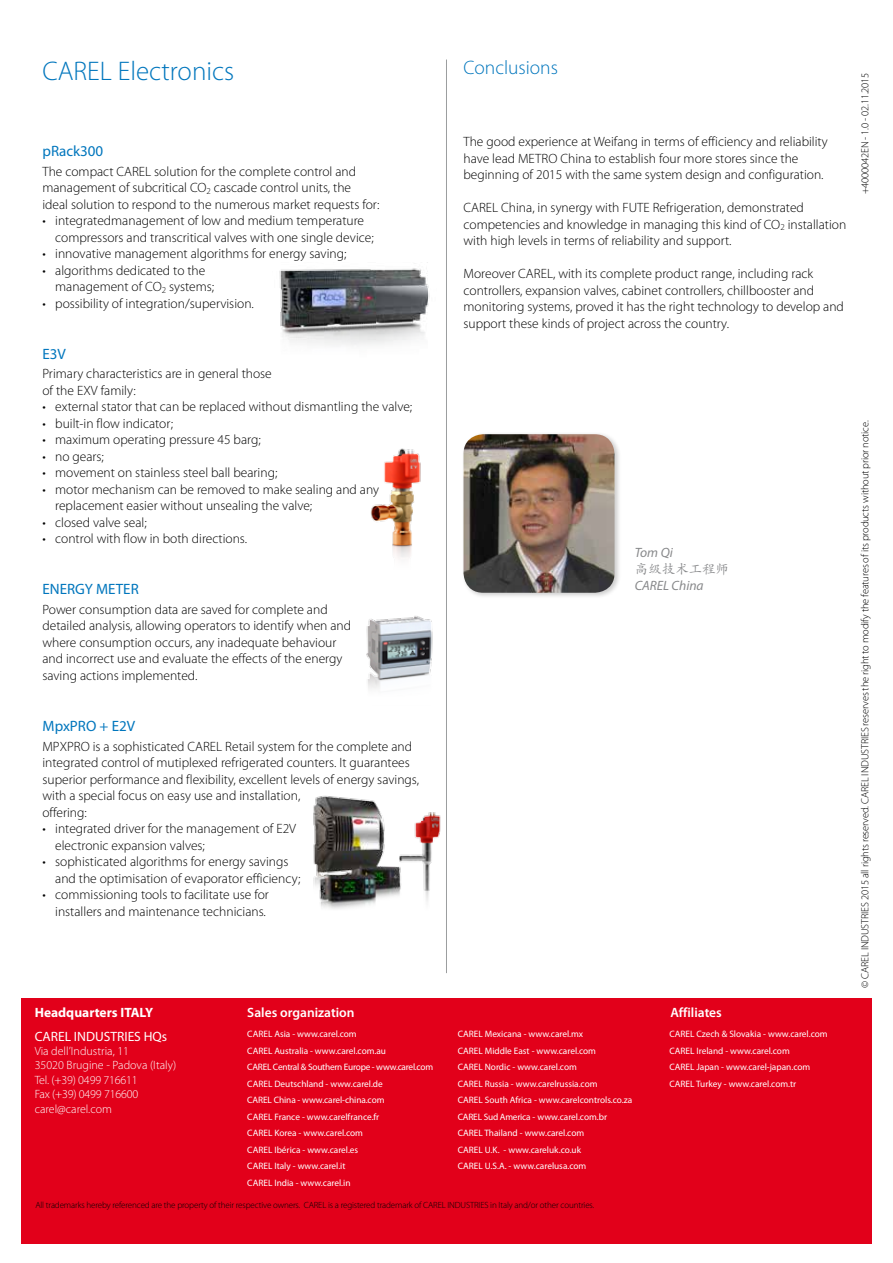
<style>
.page{position:relative;width:893px;height:1263px;background:#fff}
.page>*{position:absolute;margin:0;border:0;box-sizing:border-box;transform-origin:0 0}
.t1{font:300 27px "Myriad Pro";color:#0076bd}
.t2{font:300 19.5px "Myriad Pro";color:#0076bd}
.t3{font:15px "Myriad Pro";color:#0076bd}
.t4{font:300 13.5px/16.5px "Myriad Pro";color:#000}
.t5{font:600 13.5px "Myriad Pro";color:#fff}
.t6{font:13.5px "Myriad Pro";color:#fff}
.t7{font:700 13.5px "Myriad Pro";color:#fff}
.t8{font:italic 13.5px "Myriad Pro";color:#87888a}
.t9{font:13.5px "Adobe Kaiti Std";color:#87888a}
.t10{font:300 12px/14.4px "Myriad Pro";color:#fff}
.t11{font:300 10.5px "Myriad Pro";letter-spacing:-.015em;color:#000}
.t12{font:9.3px/16.5px "Myriad Pro";color:#fff}
.t13{font:300 9px "Myriad Pro";letter-spacing:-.015em;color:#000}
</style>
<div class="page">
<div style="left:21px;top:998px;width:851px;height:245px;background:#e2001a"></div>
<div style="left:461px;top:432px;width:160px;height:168px;background:#000;opacity:.2"></div>
<img style="left:463px;top:434px;width:152px;height:159px">
<hr style="left:446px;top:60px;width:1px;height:913px;background:#9c9e9f">
<img style="left:279px;top:268px;width:151px;height:78px">
<img style="left:370px;top:448px;width:51px;height:110px">
<img style="left:366px;top:616px;width:67px;height:73px">
<img style="left:410px;top:812px;width:31px;height:90px">
<img style="left:313px;top:795px;width:97px;height:114px">
<h1 class="t1" style="left:42px;top:56px;width:193px">CAREL Electronics</h1>
<h2 class="t2" style="left:463px;top:57px;width:96px">Conclusions</h2>
<p class="t3" style="left:42px;top:143px;width:62px">pRack300</p>
<p class="t4" style="left:42px;top:163px;width:338px">The compact CAREL solution for the complete control and management of subcritical CO<sub>2</sub> cascade control units, the ideal solution to respond to the numerous market requests for:</p>
<p class="t4" style="left:55px;top:212px;width:320px;text-indent:-13px">• integratedmanagement of low and medium temperature compressors and transcritical valves with one single device;</p>
<p class="t4" style="left:42px;top:245px;width:306px">• innovative management algorithms for energy saving;</p>
<p class="t4" style="left:55px;top:262px;width:161px;text-indent:-13px">• algorithms dedicated to the management of CO<sub>2</sub> systems;</p>
<p class="t4" style="left:42px;top:295px;width:213px">• possibility of integration/supervision.</p>
<p class="t3" style="left:42px;top:345px;width:25px">E3V</p>
<p class="t4" style="left:42px;top:366px;width:231px">Primary characteristics are in general those of the EXV family:</p>
<p class="t4" style="left:42px;top:399px;width:371px">• external stator that can be replaced without dismantling the valve;</p>
<p class="t4" style="left:42px;top:415px;width:132px">• built-in flow indicator;</p>
<p class="t4" style="left:42px;top:432px;width:220px">• maximum operating pressure 45 barg;</p>
<p class="t4" style="left:42px;top:448px;width:63px">• no gears;</p>
<p class="t4" style="left:42px;top:465px;width:236px">• movement on stainless steel ball bearing;</p>
<p class="t4" style="left:55px;top:481px;width:325px;text-indent:-13px">• motor mechanism can be removed to make sealing and any replacement easier without unsealing the valve;</p>
<p class="t4" style="left:42px;top:514px;width:106px">• closed valve seal;</p>
<p class="t4" style="left:42px;top:531px;width:206px">• control with flow in both directions.</p>
<p class="t3" style="left:42px;top:581px;width:98px">ENERGY METER</p>
<p class="t4" style="left:42px;top:601px;width:310px">Power consumption data are saved for complete and detailed analysis, allowing operators to identify when and where consumption occurs, any inadequate behaviour and incorrect use and evaluate the effects of the energy saving actions implemented.</p>
<p class="t3" style="left:42px;top:718px;width:94px">MpxPRO + E2V</p>
<p class="t4" style="left:42px;top:738px;width:378px">MPXPRO is a sophisticated CAREL Retail system for the complete and integrated control of mutiplexed refrigerated counters. It guarantees superior performance and flexibility, excellent levels of energy savings, with a special focus on easy use and installation,<br>offering:</p>
<p class="t4" style="left:55px;top:821px;width:242px;text-indent:-13px">• integrated driver for the management of E2V electronic expansion valves;</p>
<p class="t4" style="left:55px;top:854px;width:247px;text-indent:-13px">• sophisticated algorithms for energy savings and the optimisation of evaporator efficiency;</p>
<p class="t4" style="left:42px;top:887px;width:228px;text-align:right">• commissioning tools to facilitate use for installers and maintenance technicians.</p>
<p class="t4" style="left:463px;top:134px;width:366px">The good experience at Weifang in terms of efficiency and reliability have lead METRO China to establish four more stores since the beginning of 2015 with the same system design and configuration.</p>
<p class="t4" style="left:463px;top:200px;width:384px">CAREL China, in synergy with FUTE Refrigeration, demonstrated competencies and knowledge in managing this kind of CO<sub>2</sub> installation with high levels in terms of reliability and support.</p>
<p class="t4" style="left:463px;top:266px;width:382px">Moreover CAREL, with its complete product range, including rack controllers, expansion valves, cabinet controllers, chillbooster and monitoring systems, proved it has the right technology to develop and support these kinds of project across the country.</p>
<p class="t8" style="left:635px;top:545px;width:40px">Tom Qi</p>
<p class="t9" style="left:635px;top:560px;width:96px">高级技术工程师</p>
<p class="t8" style="left:635px;top:578px;width:71px">CAREL China</p>
<p class="t7" style="left:35px;top:1005px;width:120px">Headquarters ITALY</p>
<p class="t6" style="left:35px;top:1029px;width:134px">CAREL INDUSTRIES HQs</p>
<p class="t10" style="left:35px;top:1044px;width:143px">Via dell’Industria, 11<br>35020 Brugine - Padova (Italy)<br>Tel. (+39) 0499 716611<br>Fax (+39) 0499 716600 carel@carel.com</p>
<p class="t5" style="left:247px;top:1005px;width:109px">Sales organization</p>
<p class="t5" style="left:670px;top:1005px;width:53px">Affiliates</p>
<p class="t12" style="left:247px;top:1026px;width:187px">CAREL Asia - www.carel.com<br>CAREL Australia - www.carel.com.au<br>CAREL Central &amp; Southern Europe - www.carel.com<br>CAREL Deutschland - www.carel.de<br>CAREL China - www.carel-china.com<br>CAREL France - www.carelfrance.fr<br>CAREL Korea - www.carel.com<br>CAREL Ibérica - www.carel.es<br>CAREL Italy - www.carel.it<br>CAREL India - www.carel.in</p>
<p class="t12" style="left:458px;top:1026px;width:176px">CAREL Mexicana - www.carel.mx<br>CAREL Middle East - www.carel.com<br>CAREL Nordic - www.carel.com<br>CAREL Russia - www.carelrussia.com<br>CAREL South Africa - www.carelcontrols.co.za CAREL Sud America - www.carel.com.br CAREL Thailand - www.carel.com<br>CAREL U.K. - www.careluk.co.uk<br>CAREL U.S.A. - www.carelusa.com</p>
<p class="t12" style="left:669px;top:1026px;width:160px">CAREL Czech &amp; Slovakia - www.carel.com CAREL Ireland - www.carel.com<br>CAREL Japan - www.carel-japan.com CAREL Turkey - www.carel.com.tr</p>
<p class="t13" style="left:35px;top:1200px;width:560px">All trademarks hereby referenced are the property of their respective owners. CAREL is a registered trademark of CAREL INDUSTRIES in Italy and/or other countries.</p>
<p class="t11" style="left:859px;top:194px;width:123px;rotate:-90deg">+4000042EN - 1.0 - 02.11.2015</p>
<p class="t11" style="left:859px;top:988px;width:569px;rotate:-90deg">© CAREL INDUSTRIES 2015 all rights reserved. CAREL INDUSTRIES reserves the right to modify the features of its products without prior notice.</p>
</div>
